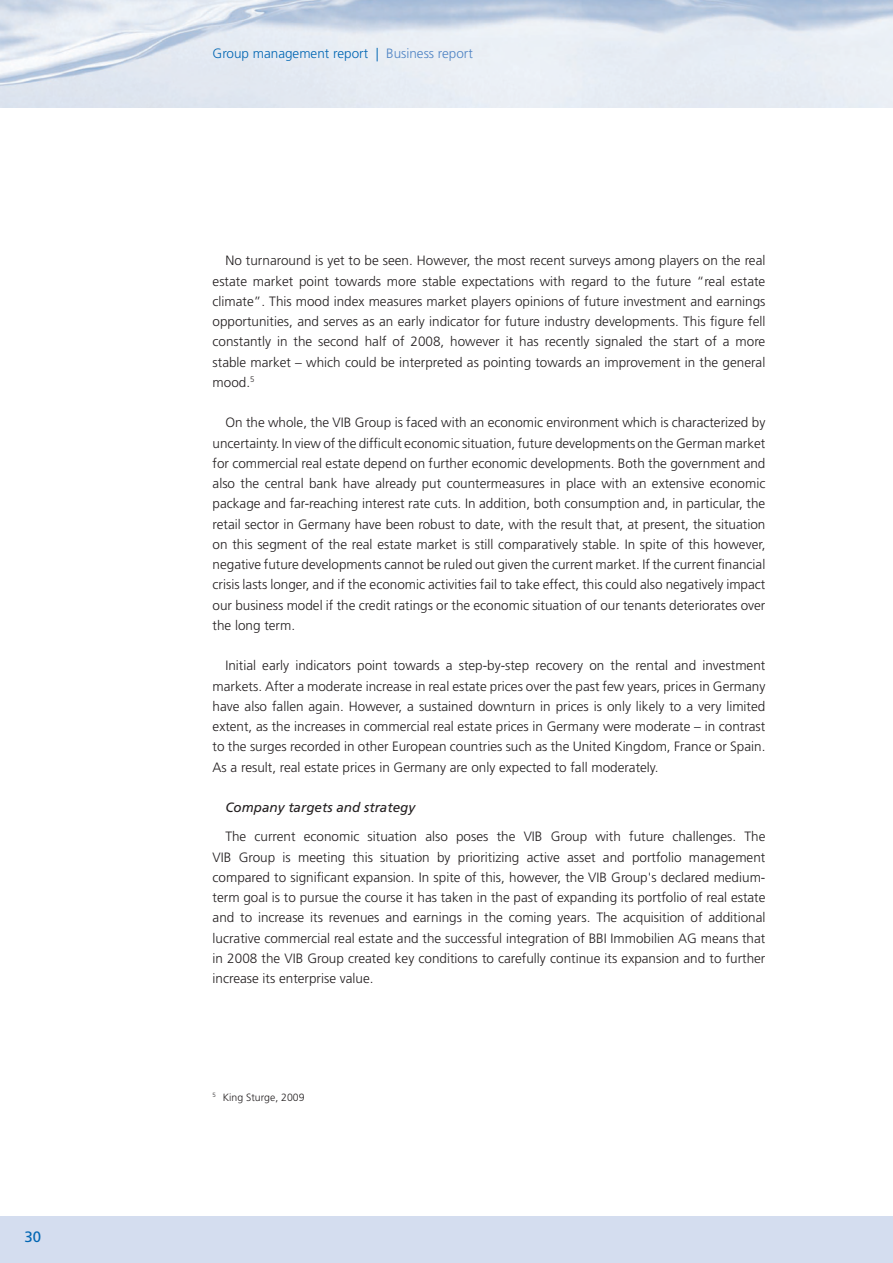
<style>
.page{position:relative;width:893px;height:1263px;background:#fff}
.page>*{position:absolute;margin:0;border:0;box-sizing:border-box;transform-origin:0 0}
.t1{font:15px "Frutiger LT Std";color:#0166b3}
.t2{font:300 13.5px/20.2px "Frutiger LT Std";color:#231f20;text-align:justify}
.t3{font:300 13.5px "Frutiger LT Std";color:#0166b3}
.t4{font:italic 13.5px "Frutiger LT Std";color:#231f20}
.t5{font:300 10.5px "Frutiger LT Std";color:#231f20}
.s1{color:#5084c4}
</style>
<div class="page">
<div style="left:0;top:1216px;width:893px;height:47px;background:#d4ddef"></div>
<img style="left:0;top:0;width:893px;height:107px">
<p class="t1" style="left:24px;top:1228px;width:18px">30</p>
<p class="t3" style="left:213px;top:46px;width:262px">Group management report | <span class="s1">Business report</span></p>
<p class="t2" style="left:213px;top:251px;width:554px;text-indent:13px">No turnaround is yet to be seen. However, the most recent surveys among players on the real estate market point towards more stable expectations with regard to the future “real estate climate”. This mood index measures market players opinions of future investment and earnings opportunities, and serves as an early indicator for future industry developments. This figure fell constantly in the second half of 2008, however it has recently signaled the start of a more stable market – which could be interpreted as pointing towards an improvement in the general mood.<sup>5</sup></p>
<p class="t2" style="left:213px;top:413px;width:554px;text-indent:13px">On the whole, the VIB Group is faced with an economic environment which is characterized by uncertainty. In view of the difficult economic situation, future developments on the German market for commercial real estate depend on further economic developments. Both the government and also the central bank have already put countermeasures in place with an extensive economic package and far-reaching interest rate cuts. In addition, both consumption and, in particular, the retail sector in Germany have been robust to date, with the result that, at present, the situation on this segment of the real estate market is still comparatively stable. In spite of this however, negative future developments cannot be ruled out given the current market. If the current financial crisis lasts longer, and if the economic activities fail to take effect, this could also negatively impact our business model if the credit ratings or the economic situation of our tenants deteriorates over the long term.</p>
<p class="t2" style="left:213px;top:656px;width:554px;text-indent:13px">Initial early indicators point towards a step-by-step recovery on the rental and investment markets. After a moderate increase in real estate prices over the past few years, prices in Germany have also fallen again. However, a sustained downturn in prices is only likely to a very limited extent, as the increases in commercial real estate prices in Germany were moderate – in contrast to the surges recorded in other European countries such as the United Kingdom, France or Spain.<br>As a result, real estate prices in Germany are only expected to fall moderately.</p>
<p class="t4" style="left:225px;top:799px;width:191px">Company targets and strategy</p>
<p class="t2" style="left:213px;top:827px;width:554px;text-indent:13px">The current economic situation also poses the VIB Group with future challenges. The VIB Group is meeting this situation by prioritizing active asset and portfolio management compared to significant expansion. In spite of this, however, the VIB Group's declared medium&shy;term goal is to pursue the course it has taken in the past of expanding its portfolio of real estate and to increase its revenues and earnings in the coming years. The acquisition of additional lucrative commercial real estate and the successful integration of BBI Immobilien AG means that in 2008 the VIB Group created key conditions to carefully continue its expansion and to further increase its enterprise value.</p>
<p class="t5" style="left:213px;top:1091px;width:93px"><sup>5</sup> King Sturge, 2009</p>
</div>
